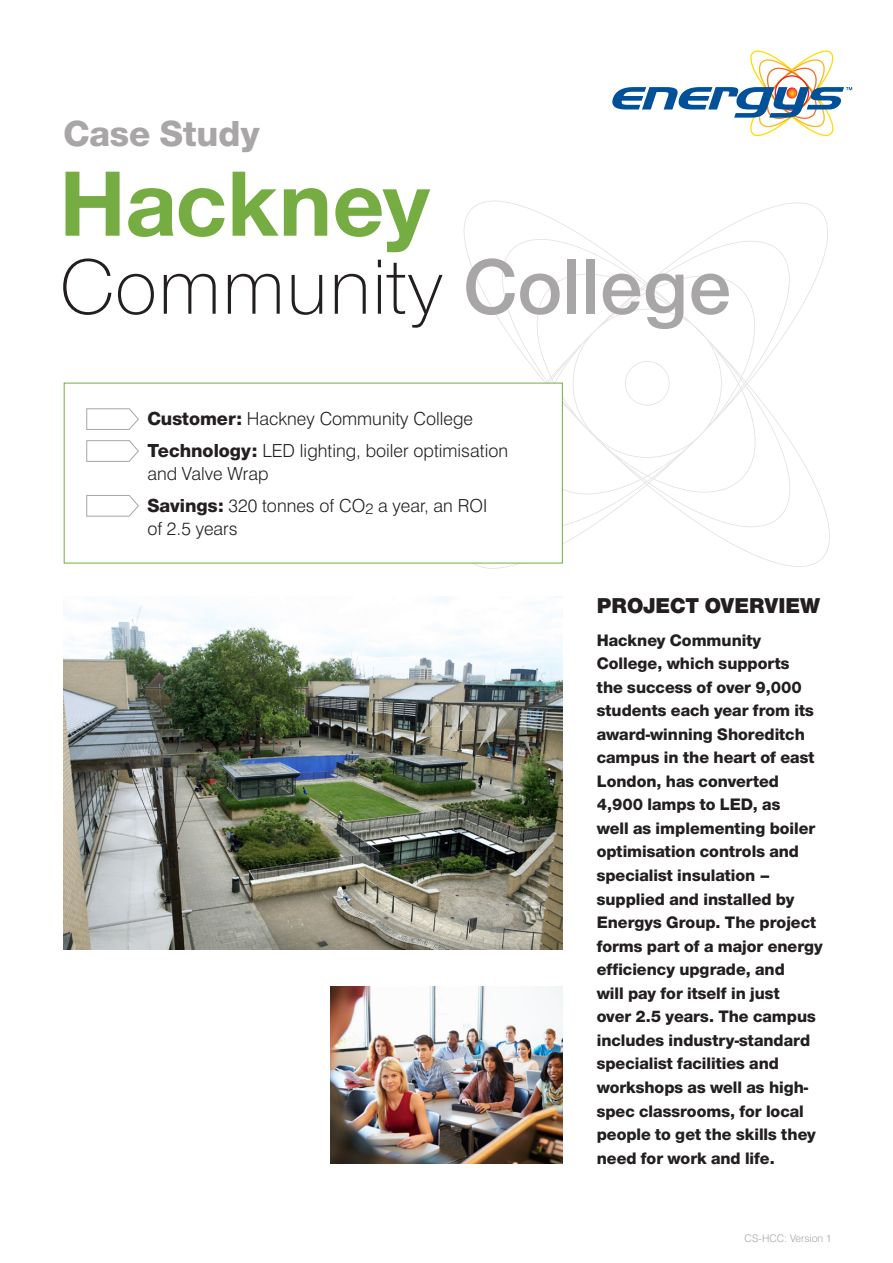
<style>
.page{position:relative;width:893px;height:1263px;background:#fff}
.page>*{position:absolute;margin:0;border:0;box-sizing:border-box;transform-origin:0 0}
.SMALL_HEADING{font:700 96px "Nimbus Sans Novus T";color:#76ad42}
.SMALL_HEADING-2{font:300 81px "Nimbus Sans Novus T";color:#231f20}
.SMALL_HEADING-3{font:800 37.5px "Nimbus Sans Novus T";color:#a8a6a6}
.SMALL_HEADING-4{font:900 22.35px "Nimbus Sans Novus T";color:#231f20}
.bullet_text{font:300 18px/23.2px "Swiss 721 BT";color:#231f20}
.SMALL_HEADING-5{font:800 17.25px/23.5px "Nimbus Sans Novus T";color:#231f20}
.Body_Text{font:300 10.5px "Swiss 721 BT";color:#a8a6a6}
.s1{font-weight:600;color:#a8a6a6}
.s2{font-family:"Nimbus Sans Novus T";font-weight:800;font-size:19.5px}
</style>
<div class="page">
<svg style="left:464px;top:201px;width:366px;height:366px"></svg>
<img style="left:64px;top:596px;width:499px;height:353px">
<svg style="left:612px;top:50px;width:240px;height:87px"></svg>
<div style="left:64px;top:383px;width:499px;height:180px;background:#fff"></div>
<svg style="left:86px;top:408px;width:53px;height:22px"></svg>
<svg style="left:86px;top:440px;width:53px;height:22px"></svg>
<svg style="left:86px;top:495px;width:53px;height:22px"></svg>
<img style="left:330px;top:986px;width:233px;height:177px">
<p class="SMALL_HEADING-3" style="left:64px;top:111px;width:197px">Case Study</p>
<p class="SMALL_HEADING" style="left:59px;top:147px;width:372px">Hackney</p>
<p class="SMALL_HEADING-2" style="left:59px;top:239px;width:674px">Community <span class="s1">College</span></p>
<p class="bullet_text" style="left:147px;top:407px;width:327px"><span class="s2">Customer:</span> Hackney Community College</p>
<p class="bullet_text" style="left:147px;top:438px;width:362px"><span class="s2">Technology:</span> LED lighting, boiler optimisation and Valve Wrap</p>
<p class="bullet_text" style="left:147px;top:493px;width:341px"><span class="s2">Savings:</span> 320 tonnes of CO<sub>2</sub> a year, an ROI of 2.5 years</p>
<p class="SMALL_HEADING-4" style="left:597px;top:593px;width:225px">PROJECT OVERVIEW</p>
<p class="SMALL_HEADING-5" style="left:597px;top:627px;width:228px">Hackney Community<br>College, which supports<br>the success of over 9,000 students each year from its award-winning Shoreditch campus in the heart of east<br>London, has converted<br>4,900 lamps to LED, as<br>well as implementing boiler optimisation controls and specialist insulation – supplied and installed by<br>Energys Group. The project forms part of a major energy efficiency upgrade, and<br>will pay for itself in just<br>over 2.5 years. The campus includes industry-standard specialist facilities and workshops as well as high&shy;spec classrooms, for local people to get the skills they need for work and life.</p>
<p class="Body_Text" style="left:744px;top:1231px;width:89px">CS-HCC: Version 1</p>
</div>
